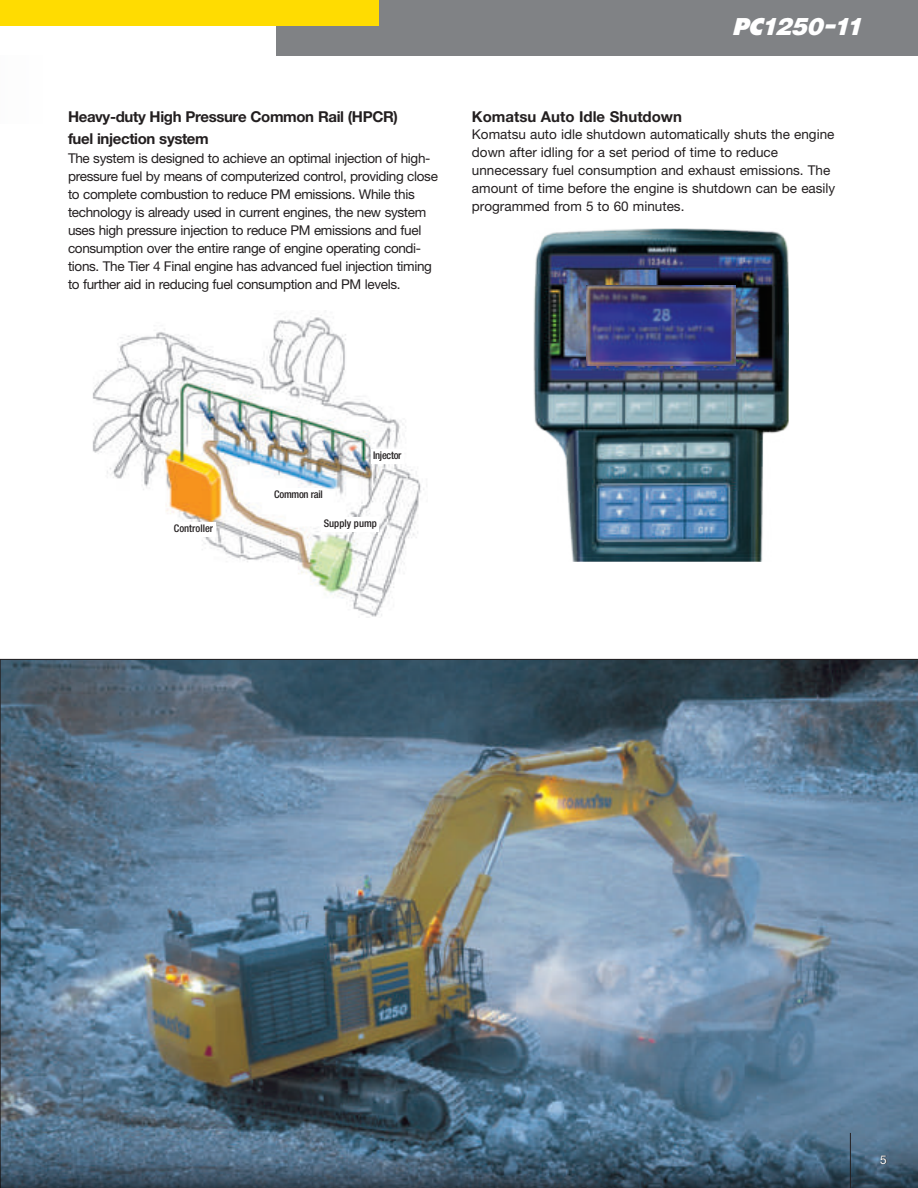
<style>
.page{position:relative;width:918px;height:1188px;background:#fff}
.page>*{position:absolute;margin:0;border:0;box-sizing:border-box;transform-origin:0 0}
.t1{font:italic 22.5px "Komatsu VI";letter-spacing:-.055em;color:#fff}
.t2{font:700 15px/22.2px "Helvetica Neue LT Pro";letter-spacing:-.025em;color:#231f20}
.t3{font:700 15px "Helvetica Neue LT Pro";color:#231f20}
.t4{font:13.5px/18px "Helvetica Neue LT Pro";letter-spacing:-.025em;color:#231f20}
.t5{font:13.5px/18px "Helvetica Neue LT Pro";color:#231f20}
.t6{font:12px "Helvetica Neue LT Pro";color:#fff}
.t7{font:500 condensed 10.5px "Helvetica Neue";color:#231f20}
.t8{font:500 condensed 10.5px "Helvetica Neue";letter-spacing:-.025em;color:#231f20}
</style>
<div class="page">
<img style="left:534px;top:228px;width:254px;height:333px">
<img style="left:0;top:659px;width:918px;height:474px">
<img style="left:92px;top:315px;width:332px;height:303px">
<div style="left:272px;top:488px;width:53px;height:15px;background:#fff"></div>
<div style="left:322px;top:517px;width:57px;height:15px;background:#fff"></div>
<div style="left:172px;top:522px;width:43px;height:15px;background:#fff"></div>
<div style="left:371px;top:449px;width:33px;height:15px;background:#fff"></div>
<img style="left:586px;top:286px;width:149px;height:80px">
<div style="left:276px;top:0;width:642px;height:55px;background:#808285"></div>
<div style="left:0;top:0;width:378px;height:25px;background:#ffdc01"></div>
<svg style="left:0;top:1133px;width:918px;height:55px;background:#446076"></svg>
<hr style="left:850px;top:1133px;width:1px;height:55px;background:#231f20">
<p class="t2" style="left:68px;top:105px;width:331px">Heavy-duty High Pressure Common Rail (HPCR) fuel injection system</p>
<p class="t4" style="left:68px;top:149px;width:371px">The system is designed to achieve an optimal injection of high&shy;pressure fuel by means of computerized control, providing close to complete combustion to reduce PM emissions. While this technology is already used in current engines, the new system uses high pressure injection to reduce PM emissions and fuel consumption over the entire range of engine operating condi&shy;tions. The Tier 4 Final engine has advanced fuel injection timing to further aid in reducing fuel consumption and PM levels.</p>
<h1 class="t1" style="left:733px;top:15px;width:133px">PC1250-11</h1>
<p class="t3" style="left:472px;top:107px;width:212px">Komatsu Auto Idle Shutdown</p>
<p class="t5" style="left:472px;top:125px;width:365px">Komatsu auto idle shutdown automatically shuts the engine down after idling for a set period of time to reduce unnecessary fuel consumption and exhaust emissions. The amount of time before the engine is shutdown can be easily programmed from 5 to 60 minutes.</p>
<p class="t7" style="left:174px;top:522px;width:41px">Controller</p>
<p class="t8" style="left:274px;top:488px;width:50px">Common rail</p>
<p class="t8" style="left:373px;top:449px;width:30px">Injector</p>
<p class="t7" style="left:324px;top:517px;width:55px">Supply pump</p>
<p class="t6" style="left:880px;top:1152px;width:8px">5</p>
</div>
